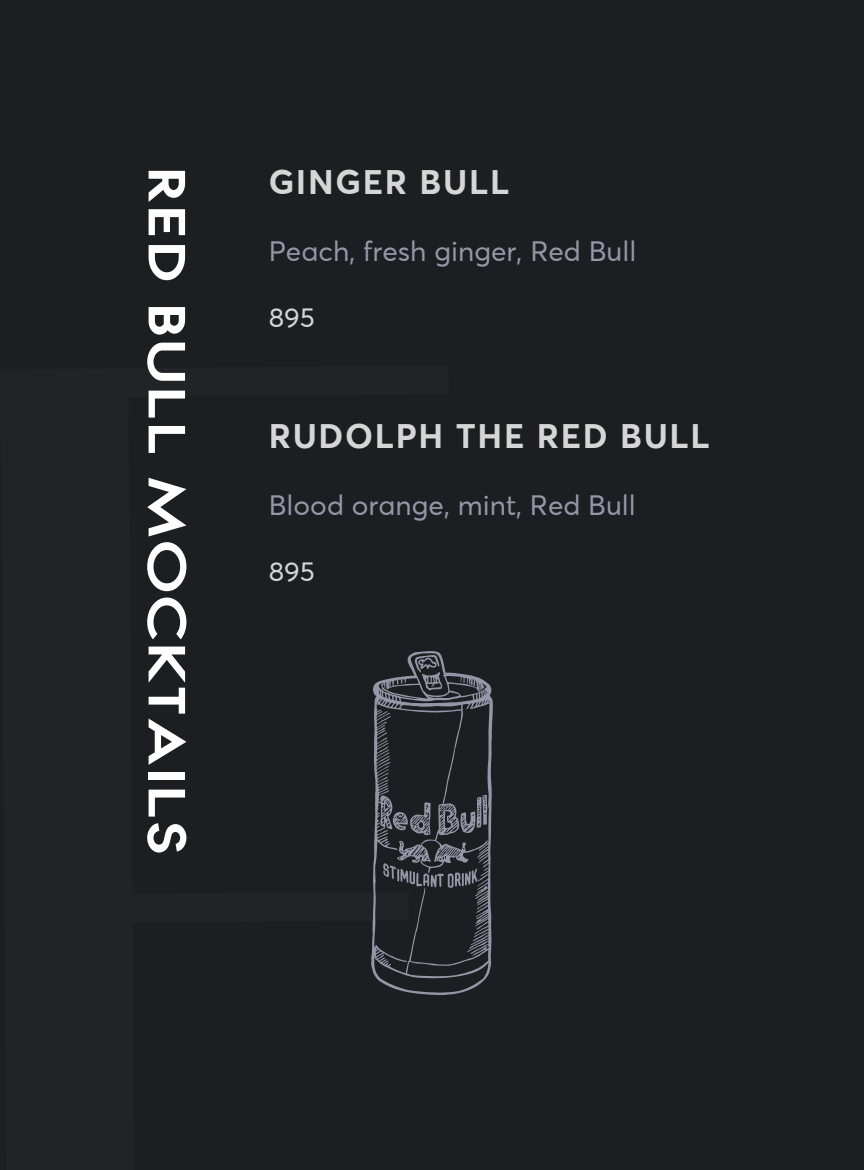
<style>
.page{position:relative;width:864px;height:1170px;background:#1d1e21}
.page>*{position:absolute;margin:0;border:0;box-sizing:border-box;transform-origin:0 0}
.t1{font:700 45.6px "Bambino";letter-spacing:.05em;color:#fff;scale:1.25 1}
.t2{font:700 34px "Averta Std";letter-spacing:.05em;color:#d6d6d6}
.t3{font:28px "Averta Std";color:#9597a8}
.t4{font:27px "Averta Std";color:#d6d6d6}
</style>
<div class="page">
<svg style="left:371px;top:651px;width:122px;height:344px"></svg>
<svg style="left:415px;top:655px;width:27px;height:36px"></svg>
<svg style="left:460px;top:795px;width:28px;height:38px"></svg>
<svg style="left:393px;top:802px;width:38px;height:33px"></svg>
<svg style="left:384px;top:841px;width:5px;height:3px"></svg>
<svg style="left:377px;top:711px;width:11px;height:6px"></svg>
<svg style="left:377px;top:750px;width:12px;height:8px"></svg>
<svg style="left:383px;top:852px;width:105px;height:36px"></svg>
<h1 class="t1" style="left:181px;top:167px;width:551px;rotate:90deg">RED BULL MOCKTAILS</h1>
<p class="t2" style="left:269px;top:168px;width:242px">GINGER BULL</p>
<p class="t3" style="left:269px;top:239px;width:369px">Peach, fresh ginger, Red Bull</p>
<p class="t4" style="left:269px;top:306px;width:48px">895</p>
<p class="t2" style="left:269px;top:421px;width:443px">RUDOLPH THE RED BULL</p>
<p class="t3" style="left:269px;top:493px;width:369px">Blood orange, mint, Red Bull</p>
<p class="t4" style="left:269px;top:560px;width:48px">895</p>
</div>
